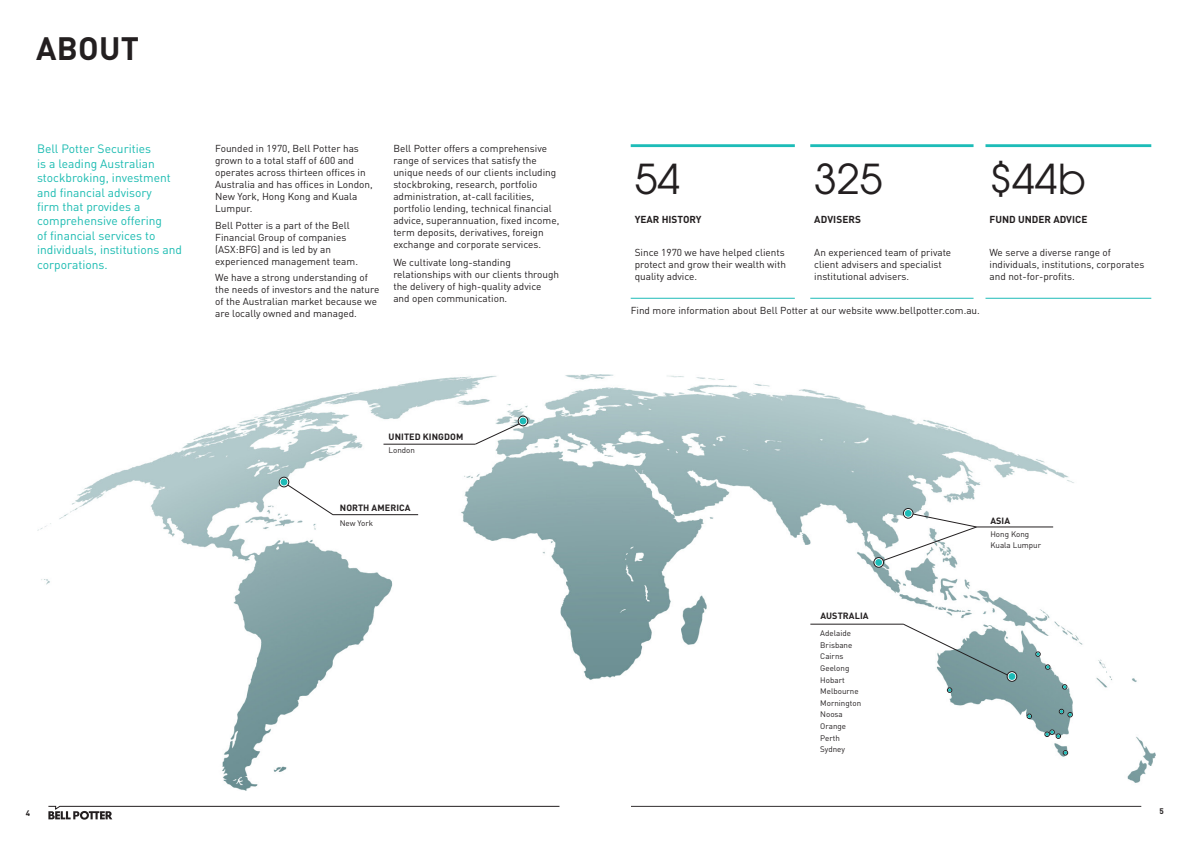
<style>
.page{position:relative;width:1191px;height:842px;background:#fff}
.page>*{position:absolute;margin:0;border:0;box-sizing:border-box;transform-origin:0 0}
.t1{font:41px "ITC Avant Garde Pro";color:#231f20}
.t2{font:700 32px "DINOT";letter-spacing:.01em;color:#231f20}
.t3{font:12px/14.4px "DINOT";color:#1abbb1}
.t4{font:10px/12px "DINOT";color:#231f20}
.t5{font:700 10px "DINOT";color:#231f20}
.t6{font:700 9px "DINOT";letter-spacing:.01em;color:#231f20}
.t7{font:8px "DINOT";color:#231f20}
.t8{font:700 8px "DINOT";color:#231f20}
</style>
<div class="page">
<svg style="left:631px;top:806px;width:510px;height:1px"></svg>
<svg style="left:48px;top:806px;width:511px;height:13px"></svg>
<img style="left:37px;top:374px;width:1118px;height:417px">
<hr style="left:630px;top:144px;width:165px;height:3px;background:#1dbcb8">
<hr style="left:810px;top:144px;width:163px;height:3px;background:#1dbcb8">
<hr style="left:985px;top:144px;width:166px;height:3px;background:#1dbcb8">
<hr style="left:630px;top:298px;width:165px;height:1px;background:#1dbcb8">
<hr style="left:810px;top:298px;width:163px;height:1px;background:#1dbcb8">
<hr style="left:985px;top:298px;width:166px;height:1px;background:#1dbcb8">
<svg style="left:903px;top:624px;width:107px;height:53px"></svg>
<hr style="left:810px;top:624px;width:93px;height:1px;background:#231f20">
<div style="left:1007px;top:671px;width:10px;height:10px;border:1px solid #231f20;border-radius:50%"></div>
<div style="left:1008px;top:673px;width:7px;height:7px;background:#1dbcb8;border-radius:50%"></div>
<div style="left:279px;top:477px;width:10px;height:10px;border:1px solid #231f20;border-radius:50%"></div>
<div style="left:518px;top:416px;width:10px;height:10px;border:1px solid #231f20;border-radius:50%"></div>
<div style="left:519px;top:418px;width:7px;height:6px;background:#1dbcb8;border-radius:50%"></div>
<div style="left:873px;top:557px;width:10px;height:10px;border:1px solid #231f20;border-radius:50%"></div>
<div style="left:875px;top:559px;width:7px;height:7px;background:#1dbcb8;border-radius:50%"></div>
<div style="left:903px;top:508px;width:10px;height:10px;border:1px solid #231f20;border-radius:50%"></div>
<div style="left:904px;top:510px;width:7px;height:7px;background:#1dbcb8;border-radius:50%"></div>
<hr style="left:976px;top:527px;width:77px;height:1px;background:#231f20">
<svg style="left:883px;top:514px;width:94px;height:47px"></svg>
<svg style="left:475px;top:423px;width:44px;height:22px"></svg>
<hr style="left:383px;top:444px;width:92px;height:1px;background:#231f20">
<svg style="left:281px;top:479px;width:52px;height:36px"></svg>
<hr style="left:333px;top:514px;width:85px;height:1px;background:#231f20">
<svg style="left:947px;top:688px;width:5px;height:4px"></svg>
<svg style="left:1035px;top:652px;width:5px;height:4px"></svg>
<svg style="left:1045px;top:665px;width:5px;height:4px"></svg>
<svg style="left:1062px;top:684px;width:5px;height:5px"></svg>
<svg style="left:1044px;top:730px;width:16px;height:8px"></svg>
<svg style="left:1027px;top:714px;width:4px;height:5px"></svg>
<svg style="left:1059px;top:709px;width:13px;height:8px"></svg>
<svg style="left:1063px;top:750px;width:4px;height:5px"></svg>
<p class="t2" style="left:36px;top:28px;width:105px">ABOUT</p>
<p class="t3" style="left:37px;top:142px;width:146px">Bell Potter Securities<br>is a leading Australian stockbroking, investment and financial advisory<br>firm that provides a comprehensive offering<br>of financial services to individuals, institutions and corporations.</p>
<p class="t4" style="left:215px;top:142px;width:159px">Founded in 1970, Bell Potter has grown to a total staff of 600 and operates across thirteen offices in<br>Australia and has offices in London,<br>New York, Hong Kong and Kuala<br>Lumpur.</p>
<p class="t4" style="left:215px;top:219px;width:144px">Bell Potter is a part of the Bell<br>Financial Group of companies (ASX:BFG) and is led by an experienced management team.</p>
<p class="t4" style="left:215px;top:271px;width:166px">We have a strong understanding of the needs of investors and the nature of the Australian market because we are locally owned and managed.</p>
<p class="t4" style="left:393px;top:142px;width:167px">Bell Potter offers a comprehensive range of services that satisfy the unique needs of our clients including stockbroking, research, portfolio administration, at-call facilities, portfolio lending, technical financial advice, superannuation, fixed income, term deposits, derivatives, foreign exchange and corporate services.</p>
<p class="t4" style="left:393px;top:256px;width:167px">We cultivate long-standing relationships with our clients through the delivery of high-quality advice and open communication.</p>
<p class="t6" style="left:388px;top:431px;width:76px">UNITED KINGDOM</p>
<p class="t7" style="left:388px;top:445px;width:28px">London</p>
<p class="t6" style="left:340px;top:501px;width:72px">NORTH AMERICA</p>
<p class="t7" style="left:340px;top:518px;width:35px">New York</p>
<p class="t1" style="left:634px;top:153px;width:47px">54</p>
<p class="t1" style="left:814px;top:153px;width:70px">325</p>
<p class="t1" style="left:989px;top:153px;width:98px">$44b</p>
<p class="t5" style="left:634px;top:213px;width:68px">YEAR HISTORY</p>
<p class="t5" style="left:814px;top:213px;width:48px">ADVISERS</p>
<p class="t5" style="left:989px;top:213px;width:99px">FUND UNDER ADVICE</p>
<p class="t4" style="left:634px;top:246px;width:153px">Since 1970 we have helped clients protect and grow their wealth with quality advice.</p>
<p class="t4" style="left:814px;top:246px;width:138px">An experienced team of private client advisers and specialist institutional advisers.</p>
<p class="t4" style="left:989px;top:246px;width:156px">We serve a diverse range of individuals, institutions, corporates and not-for-profits.</p>
<p class="t4" style="left:630px;top:305px;width:351px">Find more information about Bell Potter at our website www.bellpotter.com.au.</p>
<p class="t6" style="left:820px;top:610px;width:50px">AUSTRALIA</p>
<p class="t7" style="left:820px;top:628px;width:32px">Adelaide</p>
<p class="t7" style="left:820px;top:640px;width:33px">Brisbane</p>
<p class="t7" style="left:820px;top:652px;width:25px">Cairns</p>
<p class="t7" style="left:820px;top:663px;width:31px">Geelong</p>
<p class="t7" style="left:820px;top:675px;width:26px">Hobart</p>
<p class="t7" style="left:820px;top:686px;width:40px">Melbourne</p>
<p class="t7" style="left:820px;top:698px;width:42px">Mornington</p>
<p class="t7" style="left:820px;top:710px;width:24px">Noosa</p>
<p class="t7" style="left:820px;top:721px;width:27px">Orange</p>
<p class="t7" style="left:820px;top:733px;width:21px">Perth</p>
<p class="t7" style="left:820px;top:744px;width:26px">Sydney</p>
<p class="t6" style="left:990px;top:514px;width:21px">ASIA</p>
<p class="t7" style="left:990px;top:529px;width:40px">Hong Kong</p>
<p class="t7" style="left:990px;top:541px;width:52px">Kuala Lumpur</p>
<p class="t8" style="left:26px;top:808px;width:6px">4</p>
<p class="t8" style="left:1159px;top:806px;width:6px">5</p>
</div>
